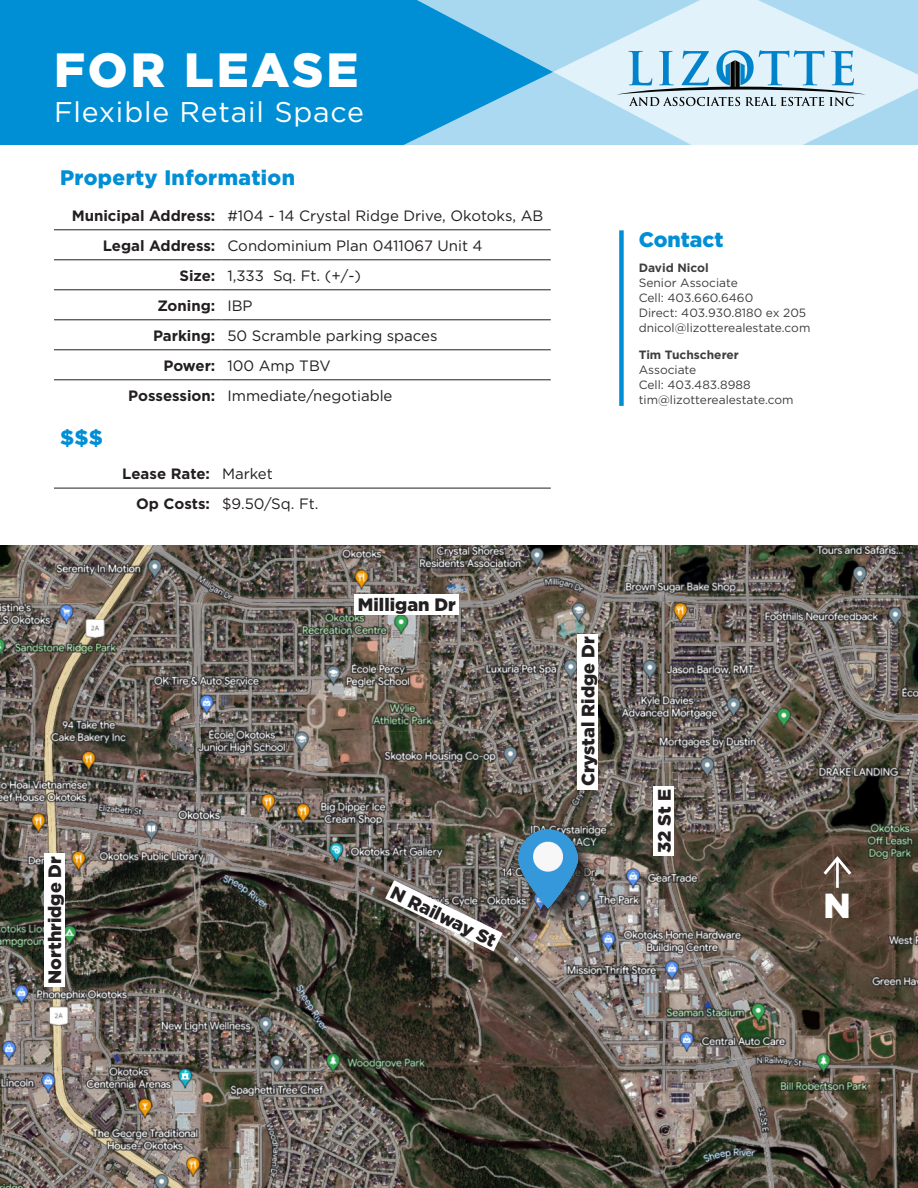
<style>
.page{position:relative;width:918px;height:1188px;background:#fff}
.page>*{position:absolute;margin:0;border:0;box-sizing:border-box;transform-origin:0 0}
.bullet_features{font:900 48px "Gotham";letter-spacing:.06em;color:#fff}
.t1{font:900 34.8px "Gotham";color:#fff}
.bullet_features-2{font:28.5px "Gotham";letter-spacing:.03em;color:#fff}
.t2{font:900 21px "Gotham";letter-spacing:.02em;color:#008fd5}
.t3{font:900 21px "Gotham";color:#008fd5}
.t4{font:900 18px "Gotham";color:#231f20}
.t5{font:15px "Gotham";color:#231f20}
.t6{font:700 15px "Gotham";color:#231f20}
.realtor_contact{font:12px "Gotham";color:#3e3e3f}
.realtor_contact-2{font:700 12px "Gotham";color:#3e3e3f}
</style>
<div class="page">
<img style="left:0;top:545px;width:918px;height:643px">
<div style="left:0;top:0;width:918px;height:144px;background:#008fd5"></div>
<svg style="left:406px;top:1px;width:511px;height:143px;fill:#aad9f1"></svg>
<svg style="left:617px;top:50px;width:249px;height:56px;background:#a9cadb"></svg>
<div style="left:521px;top:833px;width:74px;height:93px;background:#231f20;opacity:.75"></div>
<img style="left:518px;top:830px;width:59px;height:78px">
<svg style="left:824px;top:856px;width:27px;height:32px"></svg>
<div style="left:619px;top:230px;width:5px;height:176px;background:#008fd5"></div>
<hr style="left:54px;top:260px;width:167px;height:1px;background:#231f20">
<hr style="left:221px;top:260px;width:330px;height:1px;background:#231f20">
<hr style="left:54px;top:290px;width:167px;height:1px;background:#231f20">
<hr style="left:221px;top:290px;width:330px;height:1px;background:#231f20">
<hr style="left:54px;top:320px;width:167px;height:1px;background:#231f20">
<hr style="left:221px;top:320px;width:330px;height:1px;background:#231f20">
<hr style="left:54px;top:350px;width:167px;height:1px;background:#231f20">
<hr style="left:221px;top:350px;width:330px;height:1px;background:#231f20">
<hr style="left:54px;top:380px;width:167px;height:1px;background:#231f20">
<hr style="left:221px;top:380px;width:330px;height:1px;background:#231f20">
<hr style="left:54px;top:230px;width:167px;height:1px;background:#231f20">
<hr style="left:221px;top:230px;width:330px;height:1px;background:#231f20">
<hr style="left:54px;top:488px;width:162px;height:1px;background:#231f20">
<hr style="left:216px;top:488px;width:335px;height:1px;background:#231f20">
<div style="left:44px;top:853px;width:20px;height:134px;background:#fff"></div>
<div style="left:355px;top:594px;width:104px;height:20px;background:#fff"></div>
<div style="left:653px;top:786px;width:21px;height:70px;background:#fff"></div>
<div style="left:577px;top:634px;width:21px;height:155px;background:#fff"></div>
<svg style="left:385px;top:880px;width:118px;height:71px"></svg>
<p class="bullet_features" style="left:54px;top:37px;width:306px">FOR LEASE</p>
<p class="bullet_features-2" style="left:54px;top:93px;width:312px">Flexible Retail Space</p>
<p class="t2" style="left:60px;top:163px;width:237px">Property Information</p>
<p class="t6" style="left:72px;top:206px;width:145px">Municipal Address:</p>
<p class="t5" style="left:227px;top:206px;width:318px">#104 - 14 Crystal Ridge Drive, Okotoks, AB</p>
<p class="t6" style="left:103px;top:236px;width:114px">Legal Address:</p>
<p class="t5" style="left:227px;top:236px;width:257px">Condominium Plan 0411067 Unit 4</p>
<p class="t6" style="left:179px;top:266px;width:37px">Size:</p>
<p class="t5" style="left:227px;top:266px;width:135px">1,333 Sq. Ft. (+/-)</p>
<p class="t6" style="left:157px;top:296px;width:59px">Zoning:</p>
<p class="t5" style="left:227px;top:296px;width:27px">IBP</p>
<p class="t6" style="left:153px;top:326px;width:64px">Parking:</p>
<p class="t5" style="left:227px;top:326px;width:212px">50 Scramble parking spaces</p>
<p class="t6" style="left:163px;top:356px;width:53px">Power:</p>
<p class="t5" style="left:227px;top:356px;width:105px">100 Amp TBV</p>
<p class="t6" style="left:128px;top:386px;width:89px">Possession:</p>
<p class="t5" style="left:227px;top:386px;width:167px">Immediate/negotiable</p>
<p class="t2" style="left:60px;top:423px;width:44px">$$$</p>
<p class="t6" style="left:122px;top:464px;width:89px">Lease Rate:</p>
<p class="t5" style="left:222px;top:464px;width:52px">Market</p>
<p class="t6" style="left:136px;top:494px;width:75px">Op Costs:</p>
<p class="t5" style="left:222px;top:494px;width:98px">$9.50/Sq. Ft.</p>
<p class="t4" style="left:42px;top:984px;width:129px;rotate:-90deg">Northridge Dr</p>
<p class="t4" style="left:358px;top:593px;width:100px">Milligan Dr</p>
<p class="t4" style="left:397px;top:880px;width:116px;rotate:26deg">N Railway St</p>
<p class="t4" style="left:576px;top:786px;width:151px;rotate:-90deg">Crystal Ridge Dr</p>
<p class="t3" style="left:639px;top:225px;width:86px">Contact</p>
<p class="realtor_contact-2" style="left:639px;top:260px;width:72px">David Nicol</p>
<p class="realtor_contact" style="left:639px;top:275px;width:101px">Senior Associate</p>
<p class="realtor_contact" style="left:639px;top:290px;width:116px">Cell: 403.660.6460</p>
<p class="realtor_contact" style="left:639px;top:305px;width:169px">Direct: 403.930.8180 ex 205</p>
<p class="realtor_contact" style="left:639px;top:320px;width:173px">dnicol@lizotterealestate.com</p>
<p class="realtor_contact-2" style="left:639px;top:347px;width:102px">Tim Tuchscherer</p>
<p class="realtor_contact" style="left:639px;top:362px;width:59px">Associate</p>
<p class="realtor_contact" style="left:639px;top:377px;width:113px">Cell: 403.483.8988</p>
<p class="realtor_contact" style="left:639px;top:392px;width:157px">tim@lizotterealestate.com</p>
<p class="t4" style="left:652px;top:853px;width:65px;rotate:-90deg">32 St E</p>
<p class="t1" style="left:824px;top:882px;width:29px">N</p>
</div>
